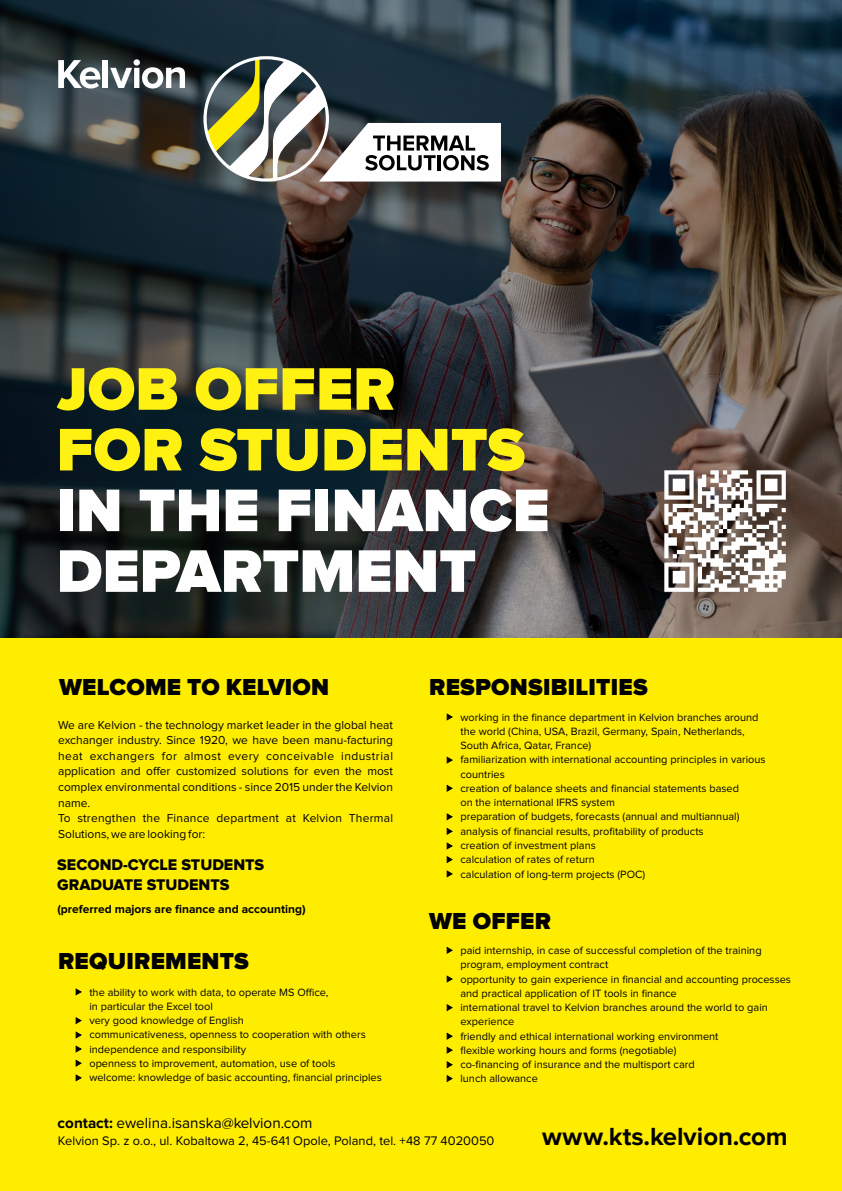
<style>
.page{position:relative;width:842px;height:1191px;background:#fff}
.page>*{position:absolute;margin:0;border:0;box-sizing:border-box;transform-origin:0 0}
.t1{font:900 62.3px/60.7px "Proxima Nova";color:#fefefe}
.t2{font:900 62.3px/60.7px "Proxima Nova";color:#fff212}
.t3{font:700 25.7px "Proxima Nova";color:#000}
.t4{font:900 24px "Proxima Nova";letter-spacing:.01em;color:#000}
.t5{font:16px/19.5px "Proxima Nova Extrabld";color:#000}
.t6{font:15.3px "Proxima Nova";color:#000}
.t7{font:12.9px "Proxima Nova";color:#000}
.t8{font:12px/15.6px "Proxima Nova";color:#000}
.t9{font:700 12px "Proxima Nova";color:#000}
.t10{font:11px/14.3px "Proxima Nova";color:#000}
.s1{font-weight:700}
</style>
<div class="page">
<img style="left:0;top:0;width:842px;height:638px">
<div style="left:0;top:638px;width:842px;height:553px;background:#ffed00"></div>
<svg style="left:58px;top:60px;width:42px;height:28px"></svg>
<div style="left:103px;top:60px;width:5px;height:28px;background:#fefefe"></div>
<svg style="left:110px;top:59px;width:75px;height:29px"></svg>
<svg style="left:203px;top:56px;width:298px;height:125px"></svg>
<svg style="left:446px;top:713px;width:7px;height:7px"></svg>
<svg style="left:446px;top:856px;width:7px;height:7px"></svg>
<svg style="left:446px;top:756px;width:7px;height:8px"></svg>
<svg style="left:446px;top:784px;width:7px;height:8px"></svg>
<svg style="left:446px;top:813px;width:7px;height:7px"></svg>
<svg style="left:446px;top:827px;width:7px;height:8px"></svg>
<svg style="left:446px;top:842px;width:7px;height:7px"></svg>
<svg style="left:446px;top:946px;width:7px;height:8px"></svg>
<svg style="left:446px;top:975px;width:7px;height:7px"></svg>
<svg style="left:446px;top:1004px;width:7px;height:7px"></svg>
<svg style="left:446px;top:1075px;width:7px;height:7px"></svg>
<svg style="left:446px;top:1032px;width:7px;height:8px"></svg>
<svg style="left:446px;top:1046px;width:7px;height:8px"></svg>
<svg style="left:446px;top:1061px;width:7px;height:7px"></svg>
<svg style="left:75px;top:988px;width:7px;height:7px"></svg>
<svg style="left:75px;top:1017px;width:7px;height:7px"></svg>
<svg style="left:75px;top:1031px;width:7px;height:7px"></svg>
<svg style="left:75px;top:1045px;width:7px;height:7px"></svg>
<svg style="left:75px;top:1059px;width:7px;height:8px"></svg>
<svg style="left:664px;top:470px;width:122px;height:122px"></svg>
<svg style="left:75px;top:1074px;width:7px;height:7px"></svg>
<svg style="left:446px;top:870px;width:7px;height:7px"></svg>
<h1 class="t2" style="left:57px;top:361px;width:470px">JOB OFFER<br>FOR STUDENTS</h1>
<h1 class="t1" style="left:57px;top:483px;width:494px">IN THE FINANCE<br>DEPARTMENT</h1>
<h3 class="t4" style="left:59px;top:676px;width:272px">WELCOME TO KELVION</h3>
<p class="t8" style="left:58px;top:717px;width:336px">We are Kelvion - the technology market leader in the global heat exchanger industry. Since 1920, we have been manu-facturing heat exchangers for almost every conceivable industrial application and offer customized solutions for even the most complex environmental conditions - since 2015 under the Kelvion name.<br>To strengthen the Finance department at Kelvion Thermal Solutions, we are looking for:</p>
<h3 class="t5" style="left:57px;top:856px;width:208px">SECOND-CYCLE STUDENTS<br>GRADUATE STUDENTS</h3>
<p class="t9" style="left:57px;top:903px;width:250px">(preferred majors are finance and accounting)</p>
<h3 class="t4" style="left:58px;top:949px;width:192px">REQUIREMENTS</h3>
<p class="t10" style="left:89px;top:985px;width:294px">the ability to work with data, to operate MS Office,<br>in particular the Excel tool<br>very good knowledge of English<br>communicativeness, openness to cooperation with others independence and responsibility<br>openness to improvement, automation, use of tools welcome: knowledge of basic accounting, financial principles</p>
<h3 class="t4" style="left:429px;top:676px;width:220px">RESPONSIBILITIES</h3>
<p class="t10" style="left:460px;top:710px;width:307px">working in the finance department in Kelvion branches around the world (China, USA, Brazil, Germany, Spain, Netherlands, South Africa, Qatar, France)<br>familiarization with international accounting principles in various countries<br>creation of balance sheets and financial statements based<br>on the international IFRS system<br>preparation of budgets, forecasts (annual and multiannual) analysis of financial results, profitability of products<br>creation of investment plans<br>calculation of rates of return<br>calculation of long-term projects (POC)</p>
<h3 class="t4" style="left:429px;top:909px;width:123px">WE OFFER</h3>
<p class="t10" style="left:460px;top:943px;width:332px">paid internship, in case of successful completion of the training program, employment contract<br>opportunity to gain experience in financial and accounting processes and practical application of IT tools in finance<br>international travel to Kelvion branches around the world to gain experience<br>friendly and ethical international working environment<br>flexible working hours and forms (negotiable)<br>co-financing of insurance and the multisport card<br>lunch allowance</p>
<h3 class="t6" style="left:58px;top:1115px;width:256px"><span class="s1">contact:</span> ewelina.isanska@kelvion.com</h3>
<p class="t7" style="left:58px;top:1135px;width:438px">Kelvion Sp. z o.o., ul. Kobaltowa 2, 45-641 Opole, Poland, tel. +48 77 4020050</p>
<h2 class="t3" style="left:542px;top:1124px;width:247px">www.kts.kelvion.com</h2>
</div>
